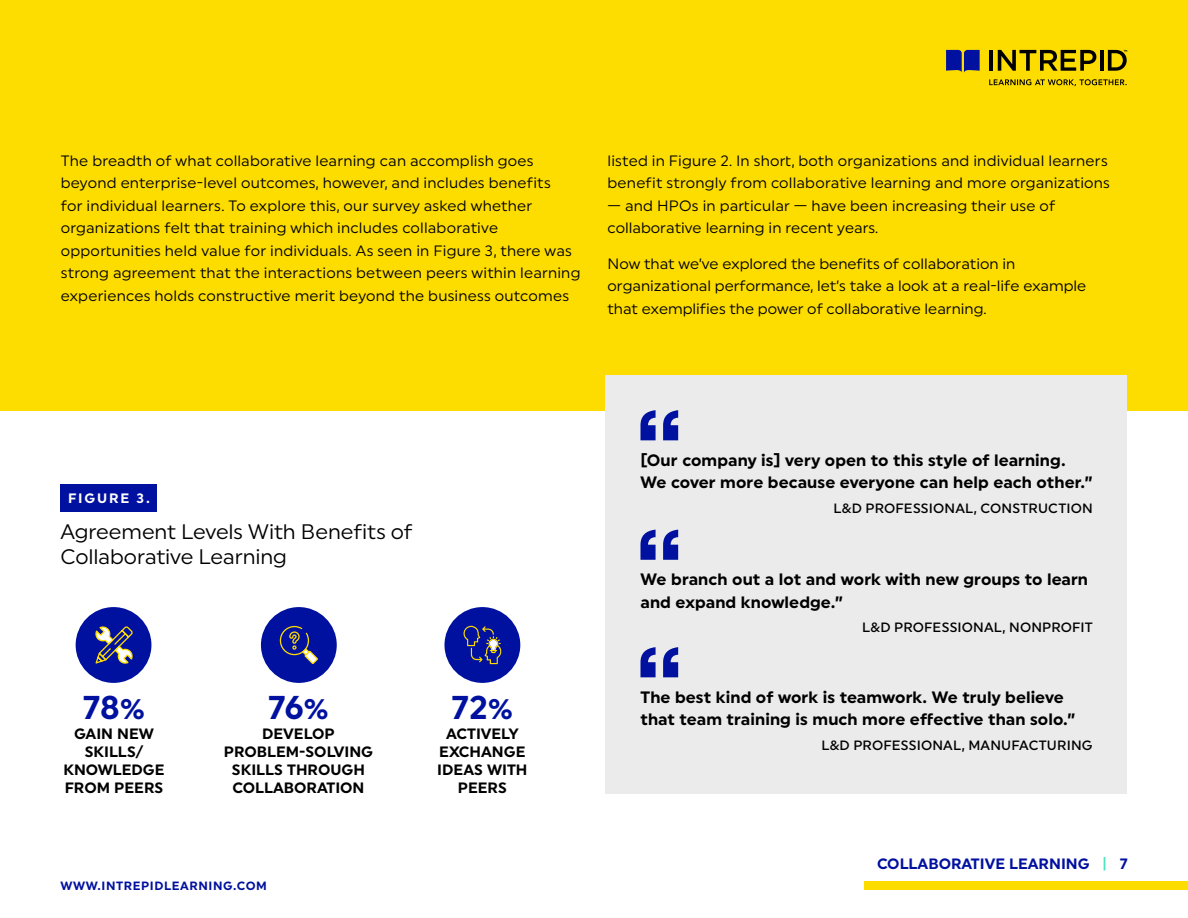
<style>
.page{position:relative;width:1188px;height:918px;background:#fff}
.page>*{position:absolute;margin:0;border:0;box-sizing:border-box;transform-origin:0 0}
.t1{font:700 33px "Uniform";color:#0011a0}
.t2{font:21px/25.2px "Uniform";letter-spacing:-.01em;color:#000}
.t3{font:700 16.5px/22.5px "Uniform";letter-spacing:.005em;color:#000}
.t4{font:15px/22.5px "Uniform";letter-spacing:.01em;color:#000}
.t5{font:700 15px/18px "Uniform";color:#000;text-align:center}
.t6{font:700 15px "Uniform";color:#00109f}
.t7{font:700 13.65px "Uniform";letter-spacing:.13em;color:#fff}
.t8{font:500 13.5px "Uniform";letter-spacing:.015em;color:#000}
.t9{font:700 12px "Uniform";letter-spacing:.05em;color:#00109f}
.s1{color:#50e2c1}
</style>
<div class="page">
<div style="left:864px;top:881px;width:324px;height:9px;background:#fddc00"></div>
<div style="left:0;top:0;width:1188px;height:410px;background:#fddc00"></div>
<hr style="left:989px;top:50px;width:4px;height:21px;background:#000">
<svg style="left:998px;top:50px;width:98px;height:21px"></svg>
<hr style="left:1100px;top:50px;width:4px;height:21px;background:#000">
<svg style="left:946px;top:50px;width:34px;height:23px"></svg>
<svg style="left:989px;top:79px;width:138px;height:7px"></svg>
<svg style="left:1108px;top:50px;width:19px;height:21px"></svg>
<div style="left:60px;top:484px;width:97px;height:27px;background:#00109f"></div>
<div style="left:605px;top:375px;width:521px;height:418px;background:#ebebeb"></div>
<svg style="left:640px;top:410px;width:38px;height:30px"></svg>
<svg style="left:640px;top:530px;width:38px;height:30px"></svg>
<svg style="left:640px;top:647px;width:38px;height:30px"></svg>
<div style="left:76px;top:607px;width:75px;height:76px;background:#0011a0;border-radius:50%"></div>
<div style="left:261px;top:607px;width:76px;height:76px;background:#0011a0;border-radius:50%"></div>
<div style="left:444px;top:607px;width:76px;height:76px;background:#0011a0;border-radius:50%"></div>
<svg style="left:463px;top:626px;width:38px;height:38px"></svg>
<svg style="left:279px;top:625px;width:39px;height:39px"></svg>
<svg style="left:95px;top:626px;width:38px;height:38px"></svg>
<p class="t4" style="left:61px;top:149px;width:521px">The breadth of what collaborative learning can accomplish goes beyond enterprise-level outcomes, however, and includes benefits<br>for individual learners. To explore this, our survey asked whether organizations felt that training which includes collaborative opportunities held value for individuals. As seen in Figure 3, there was strong agreement that the interactions between peers within learning experiences holds constructive merit beyond the business outcomes</p>
<p class="t4" style="left:608px;top:149px;width:504px">listed in Figure 2. In short, both organizations and individual learners benefit strongly from collaborative learning and more organizations</p>
<p class="t4" style="left:608px;top:194px;width:449px">— and HPOs in particular — have been increasing their use of collaborative learning in recent years.</p>
<p class="t4" style="left:608px;top:252px;width:480px">Now that we’ve explored the benefits of collaboration in organizational performance, let’s take a look at a real-life example that exemplifies the power of collaborative learning.</p>
<p class="t7" style="left:68px;top:490px;width:83px">FIGURE 3.</p>
<h2 class="t2" style="left:60px;top:519px;width:354px">Agreement Levels With Benefits of<br>Collaborative Learning</h2>
<h1 class="t1" style="left:83px;top:688px;width:64px">78%</h1>
<p class="t5" style="left:63px;top:725px;width:103px">GAIN NEW<br>SKILLS/<br>KNOWLEDGE<br>FROM PEERS</p>
<h1 class="t1" style="left:268px;top:688px;width:62px">76%</h1>
<p class="t5" style="left:224px;top:725px;width:151px">DEVELOP<br>PROBLEM-SOLVING<br>SKILLS THROUGH<br>COLLABORATION</p>
<p class="t9" style="left:60px;top:879px;width:208px">WWW.INTREPIDLEARNING.COM</p>
<h1 class="t1" style="left:452px;top:688px;width:63px">72%</h1>
<p class="t5" style="left:437px;top:725px;width:92px">ACTIVELY<br>EXCHANGE<br>IDEAS WITH<br>PEERS</p>
<p class="t3" style="left:640px;top:448px;width:454px">[Our company is] very open to this style of learning.<br>We cover more because everyone can help each other.”</p>
<p class="t8" style="left:834px;top:500px;width:261px">L&amp;D PROFESSIONAL, CONSTRUCTION</p>
<p class="t3" style="left:640px;top:568px;width:449px">We branch out a lot and work with new groups to learn and expand knowledge.”</p>
<p class="t8" style="left:862px;top:620px;width:232px">L&amp;D PROFESSIONAL, NONPROFIT</p>
<p class="t3" style="left:640px;top:685px;width:436px">The best kind of work is teamwork. We truly believe that team training is much more effective than solo.”</p>
<p class="t8" style="left:821px;top:737px;width:273px">L&amp;D PROFESSIONAL, MANUFACTURING</p>
<p class="t6" style="left:877px;top:855px;width:252px">COLLABORATIVE LEARNING <span class="s1">|</span> 7</p>
</div>
